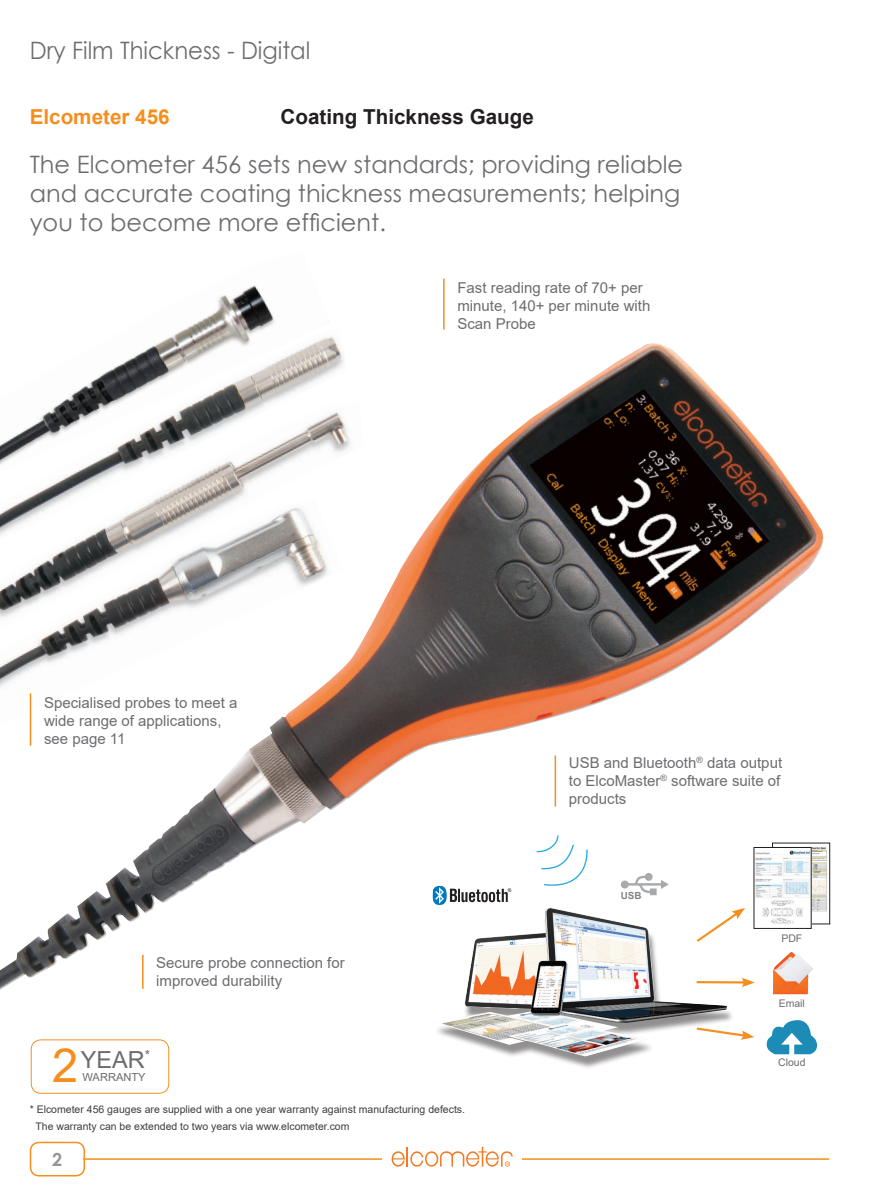
<style>
.page{position:relative;width:893px;height:1191px;background:#fff}
.page>*{position:absolute;margin:0;border:0;box-sizing:border-box;transform-origin:0 0}
.t1{font:46.95px "Arial";color:#f68e1e}
.t2{font:24px/28.8px "Century Gothic";color:#6c6d70;text-align:justify}
.t3{font:24px "Century Gothic";color:#6c6d70;scale:.95 1}
.t4{font:23.55px "Arial";color:#6c6d70}
.t5{font:700 20.7px "Arial";color:#231f20}
.t6{font:700 20.7px "Arial";color:#f68e1e}
.t7{font:700 18px "Century Gothic";color:#939598}
.t8{font:15px/18px "Arial";color:#6c6d70}
.t9{font:11.1px "Arial";color:#6c6d70}
.t10{font:10.5px "Arial";color:#3e3e3f}
.t11{font:10.5px "Arial";color:#6c6d70}
.t12{font:700 9.75px "Arial";color:#808285}
.t13{font:5.4px "Arial";color:#231f20}
</style>
<div class="page">
<div style="left:30px;top:1141px;width:55px;height:35px;border:2px solid #f68e1e;border-radius:9px"></div>
<hr style="left:83px;top:1158px;width:746px;height:1px;background:#f68e1e">
<div style="left:382px;top:1139px;width:140px;height:35px;background:#fff"></div>
<svg style="left:392px;top:1146px;width:121px;height:20px"></svg>
<img style="left:0;top:344px;width:826px;height:645px">
<hr style="left:142px;top:954px;width:2px;height:34px;background:#f68e1e">
<hr style="left:443px;top:278px;width:2px;height:52px;background:#f68e1e">
<hr style="left:555px;top:755px;width:1px;height:51px;background:#f68e1e">
<img style="left:343px;top:401px;width:20px;height:227px">
<img style="left:0;top:540px;width:343px;height:184px">
<img style="left:0;top:337px;width:347px;height:203px">
<img style="left:0;top:285px;width:331px;height:187px">
<div style="left:31px;top:1039px;width:138px;height:54px;border:1px solid #f68e1e;border-radius:10px"></div>
<svg style="left:621px;top:873px;width:48px;height:22px"></svg>
<svg style="left:535px;top:834px;width:53px;height:53px"></svg>
<svg style="left:433px;top:885px;width:75px;height:20px"></svg>
<svg style="left:727px;top:908px;width:18px;height:36px"></svg>
<svg style="left:735px;top:1030px;width:19px;height:9px"></svg>
<hr style="left:697px;top:981px;width:49px;height:2px;background:#f68e1e">
<svg style="left:742px;top:977px;width:13px;height:10px"></svg>
<div style="left:433px;top:911px;width:302px;height:158px;background:#231f20;opacity:.5"></div>
<img style="left:435px;top:907px;width:292px;height:149px">
<hr style="left:30px;top:693px;width:1px;height:52px;background:#f68e1e">
<img style="left:773px;top:952px;width:41px;height:42px">
<img style="left:774px;top:845px;width:53px;height:77px">
<div style="left:772px;top:843px;width:58px;height:81px;border:1px solid #231f20"></div>
<img style="left:756px;top:849px;width:53px;height:77px">
<svg style="left:767px;top:1020px;width:50px;height:34px"></svg>
<p class="t3" style="left:30px;top:34px;width:297px">Dry Film Thickness - Digital</p>
<p class="t6" style="left:30px;top:103px;width:141px">Elcometer 456</p>
<p class="t5" style="left:281px;top:103px;width:255px">Coating Thickness Gauge</p>
<p class="t2" style="left:30px;top:150px;width:655px">The Elcometer 456 sets new standards; providing reliable and accurate coating thickness measurements; helping you to become more efficient.</p>
<p class="t8" style="left:457px;top:278px;width:195px">Fast reading rate of 70+ per minute, 140+ per minute with<br>Scan Probe</p>
<p class="t8" style="left:44px;top:693px;width:195px">Specialised probes to meet a</p>
<p class="t8" style="left:44px;top:711px;width:179px">wide range of applications, see page 11</p>
<p class="t8" style="left:156px;top:954px;width:190px">Secure probe connection for</p>
<p class="t8" style="left:156px;top:972px;width:127px">improved durability</p>
<p class="t1" style="left:52px;top:1033px;width:28px">2</p>
<p class="t4" style="left:81px;top:1043px;width:71px">YEAR<sup>*</sup></p>
<p class="t9" style="left:83px;top:1069px;width:65px">WARRANTY</p>
<p class="t13" style="left:508px;top:886px;width:5px">®</p>
<p class="t8" style="left:569px;top:753px;width:215px">USB and Bluetooth<sup>®</sup> data output</p>
<p class="t8" style="left:569px;top:771px;width:213px">to ElcoMaster<sup>®</sup> software suite of products</p>
<p class="t12" style="left:621px;top:888px;width:22px">USB</p>
<p class="t11" style="left:781px;top:931px;width:22px">PDF</p>
<p class="t11" style="left:779px;top:996px;width:28px">Email</p>
<p class="t11" style="left:778px;top:1055px;width:29px">Cloud</p>
<p class="t10" style="left:30px;top:1102px;width:437px">* Elcometer 456 gauges are supplied with a one year warranty against manufacturing defects.</p>
<p class="t10" style="left:36px;top:1118px;width:315px">The warranty can be extended to two years via www.elcometer.com</p>
<p class="t7" style="left:52px;top:1145px;width:12px">2</p>
</div>
